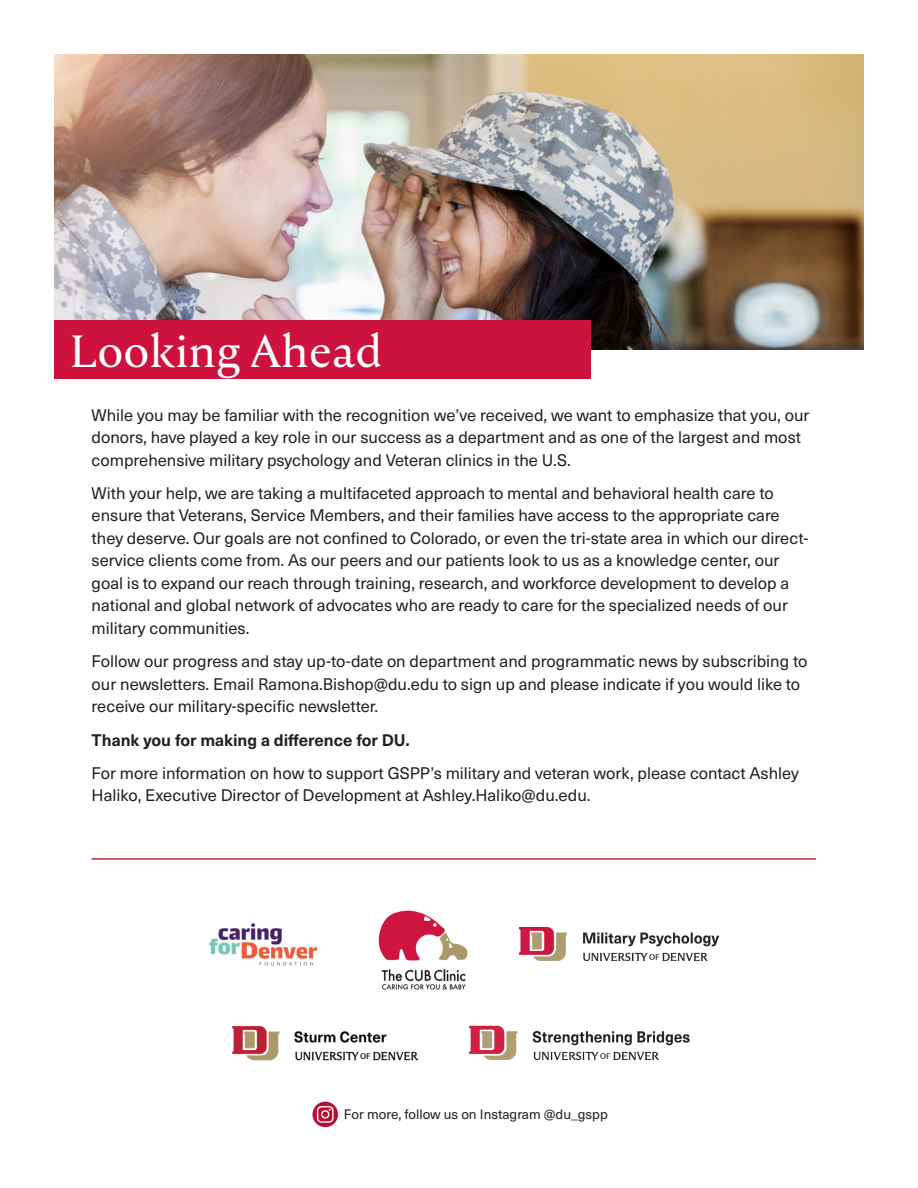
<style>
.page{position:relative;width:918px;height:1188px;background:#fff}
.page>*{position:absolute;margin:0;border:0;box-sizing:border-box;transform-origin:0 0}
.t1{font:45px "Nocturne Serif";color:#fff}
.Pullout_Text{font:16.5px/22.5px "Neue Haas Unica W1 G";color:#231f20}
.Pullout_Text-2{font:700 16.5px "Neue Haas Unica W1 G";color:#231f20}
.Pullout_Text-3{font:13.5px "Neue Haas Unica W1 G";color:#231f20}
</style>
<div class="page">
<hr style="left:92px;top:858px;width:724px;height:2px;background:#c3263a">
<img style="left:54px;top:54px;width:810px;height:296px">
<div style="left:54px;top:320px;width:537px;height:59px;background:#cd123d"></div>
<img style="left:208px;top:923px;width:110px;height:43px">
<img style="left:378px;top:910px;width:90px;height:80px">
<img style="left:520px;top:928px;width:198px;height:33px">
<img style="left:469px;top:1025px;width:220px;height:36px">
<img style="left:232px;top:1025px;width:187px;height:36px">
<img style="left:312px;top:1101px;width:27px;height:27px">
<p class="t1" style="left:70px;top:322px;width:314px">Looking Ahead</p>
<p class="Pullout_Text" style="left:92px;top:403px;width:719px">While you may be familiar with the recognition we’ve received, we want to emphasize that you, our donors, have played a key role in our success as a department and as one of the largest and most comprehensive military psychology and Veteran clinics in the U.S.</p>
<p class="Pullout_Text" style="left:92px;top:481px;width:718px">With your help, we are taking a multifaceted approach to mental and behavioral health care to ensure that Veterans, Service Members, and their families have access to the appropriate care they deserve. Our goals are not confined to Colorado, or even the tri-state area in which our direct&shy;service clients come from. As our peers and our patients look to us as a knowledge center, our goal is to expand our reach through training, research, and workforce development to develop a national and global network of advocates who are ready to care for the specialized needs of our military communities.</p>
<p class="Pullout_Text" style="left:92px;top:649px;width:717px">Follow our progress and stay up-to-date on department and programmatic news by subscribing to our newsletters. Email Ramona.Bishop@du.edu to sign up and please indicate if you would like to receive our military-specific newsletter.</p>
<p class="Pullout_Text-2" style="left:92px;top:727px;width:320px">Thank you for making a difference for DU.</p>
<p class="Pullout_Text" style="left:92px;top:761px;width:709px">For more information on how to support GSPP’s military and veteran work, please contact Ashley<br>Haliko, Executive Director of Development at Ashley.Haliko@du.edu.</p>
<p class="Pullout_Text-3" style="left:344px;top:1104px;width:265px">For more, follow us on Instagram @du_gspp</p>
</div>
